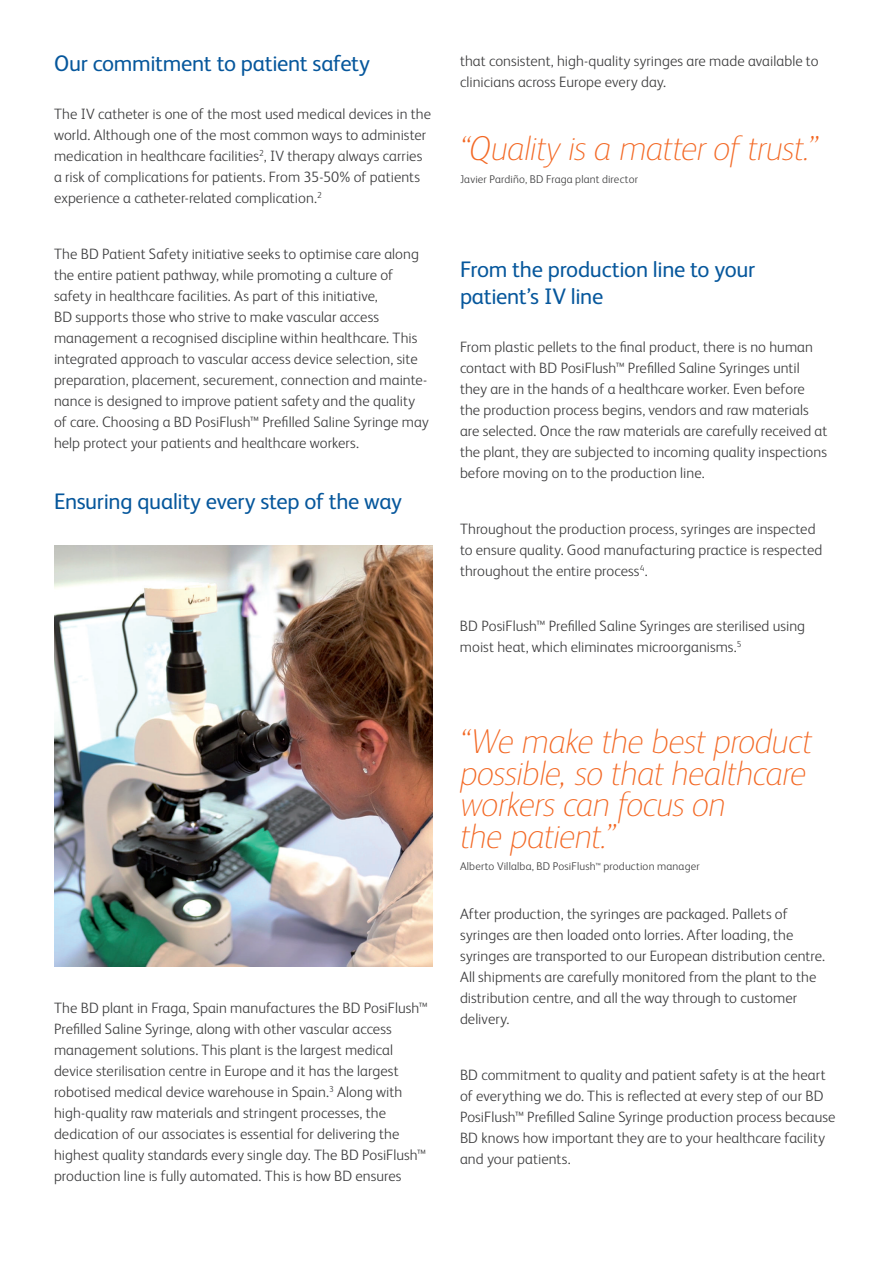
<style>
.page{position:relative;width:893px;height:1263px;background:#fff}
.page>*{position:absolute;margin:0;border:0;box-sizing:border-box;transform-origin:0 0}
.t1{font:italic 100 34.5px/31.5px "FS Albert Pro";letter-spacing:-.02em;color:#f36824}
.t2{font:22.5px/27px "FS Albert Pro";letter-spacing:-.015em;color:#06579c}
.t3{font:300 15px/21px "FS Albert Pro";letter-spacing:.005em;color:#3e3e3f}
.t4{font:300 11.25px "FS Albert Pro";letter-spacing:.015em;color:#3e3e3f}
.s1{font-size:8.85px}
</style>
<div class="page">
<img style="left:54px;top:545px;width:379px;height:422px">
<h2 class="t2" style="left:54px;top:48px;width:317px">Our commitment to patient safety</h2>
<p class="t3" style="left:54px;top:103px;width:379px">The IV catheter is one of the most used medical devices in the world. Although one of the most common ways to administer medication in healthcare facilities<sup>2</sup>, IV therapy always carries a risk of complications for patients. From 35-50% of patients experience a catheter-related complication.<sup>2</sup></p>
<p class="t3" style="left:54px;top:242px;width:376px">The BD Patient Safety initiative seeks to optimise care along the entire patient pathway, while promoting a culture of safety in healthcare facilities. As part of this initiative,<br>BD supports those who strive to make vascular access management a recognised discipline within healthcare. This integrated approach to vascular access device selection, site preparation, placement, securement, connection and mainte&shy;nance is designed to improve patient safety and the quality of care. Choosing a BD PosiFlush™ Prefilled Saline Syringe may help protect your patients and healthcare workers.</p>
<h2 class="t2" style="left:54px;top:486px;width:349px">Ensuring quality every step of the way</h2>
<p class="t3" style="left:460px;top:49px;width:360px">that consistent, high-quality syringes are made available to clinicians across Europe every day.</p>
<h1 class="t1" style="left:460px;top:131px;width:360px">“Quality is a matter of trust.”</h1>
<p class="t4" style="left:460px;top:171px;width:180px">Javier Pardiño, BD Fraga plant director</p>
<h2 class="t2" style="left:460px;top:254px;width:297px">From the production line to your patient’s IV line</h2>
<p class="t3" style="left:460px;top:335px;width:369px">From plastic pellets to the final product, there is no human contact with BD PosiFlush™ Prefilled Saline Syringes until they are in the hands of a healthcare worker. Even before the production process begins, vendors and raw materials are selected. Once the raw materials are carefully received at the plant, they are subjected to incoming quality inspections before moving on to the production line.</p>
<p class="t3" style="left:460px;top:517px;width:364px">Throughout the production process, syringes are inspected to ensure quality. Good manufacturing practice is respected throughout the entire process<sup>4</sup>.</p>
<p class="t3" style="left:460px;top:614px;width:347px">BD PosiFlush™ Prefilled Saline Syringes are sterilised using moist heat, which eliminates microorganisms.<sup>5</sup></p>
<p class="t3" style="left:54px;top:997px;width:375px">The BD plant in Fraga, Spain manufactures the BD PosiFlush™ Prefilled Saline Syringe, along with other vascular access management solutions. This plant is the largest medical device sterilisation centre in Europe and it has the largest robotised medical device warehouse in Spain.<sup>3</sup> Along with high-quality raw materials and stringent processes, the dedication of our associates is essential for delivering the highest quality standards every single day. The BD PosiFlush™ production line is fully automated. This is how BD ensures</p>
<h1 class="t1" style="left:460px;top:724px;width:354px">“We make the best product possible, so that healthcare workers can focus on<br>the patient.”</h1>
<p class="t4" style="left:460px;top:859px;width:241px">Alberto Villalba, BD PosiFlush<span class="s1">™</span> production manager</p>
<p class="t3" style="left:460px;top:902px;width:366px">After production, the syringes are packaged. Pallets of syringes are then loaded onto lorries. After loading, the syringes are transported to our European distribution centre.<br>All shipments are carefully monitored from the plant to the distribution centre, and all the way through to customer delivery.</p>
<p class="t3" style="left:460px;top:1063px;width:377px">BD commitment to quality and patient safety is at the heart of everything we do. This is reflected at every step of our BD PosiFlush™ Prefilled Saline Syringe production process because BD knows how important they are to your healthcare facility and your patients.</p>
</div>
